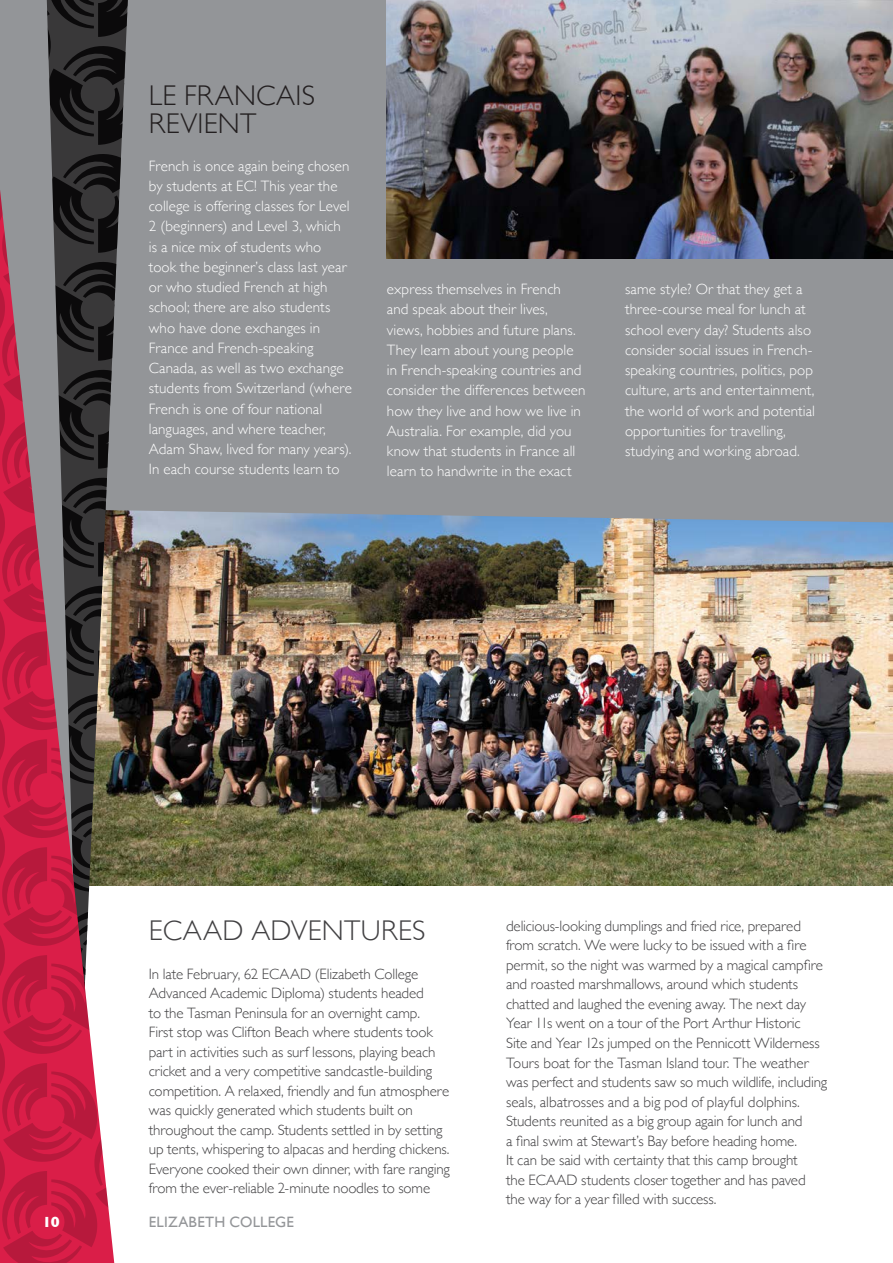
<style>
.page{position:relative;width:893px;height:1263px;background:#fff}
.page>*{position:absolute;margin:0;border:0;box-sizing:border-box;transform-origin:0 0}
.t1{font:300 28.5px/28.5px "Gill Sans";letter-spacing:.01em;color:#231f20}
.t2{font:300 28.5px "Gill Sans";letter-spacing:.005em;color:#414042}
.t3{font:300 15px/19.5px "Gill Sans";letter-spacing:-.01em;color:#414042}
.t4{font:300 15px/20.2px "Gill Sans";letter-spacing:.005em;color:#fff}
.t5{font:15px "Gill Sans";letter-spacing:.015em;color:#939598}
.t6{font:700 15px "Gill Sans";color:#fff}
</style>
<div class="page">
<img style="left:129px;top:522px;width:764px;height:364px">
<div style="left:129px;top:0;width:764px;height:522px;background:#939598"></div>
<img style="left:387px;top:0;width:506px;height:258px">
<svg style="left:0;top:0;width:129px;height:1263px;background:#904d5b"></svg>
<h1 class="t1" style="left:149px;top:80px;width:168px">LE FRANCAIS<br>REVIENT</h1>
<p class="t4" style="left:149px;top:155px;width:205px">French is once again being chosen by students at EC! This year the college is offering classes for Level<br>2 (beginners) and Level 3, which is a nice mix of students who took the beginner’s class last year or who studied French at high school; there are also students who have done exchanges in<br>France and French-speaking<br>Canada, as well as two exchange students from Switzerland (where<br>French is one of four national languages, and where teacher,<br>Adam Shaw, lived for many years).<br>In each course students learn to</p>
<p class="t4" style="left:387px;top:278px;width:200px">express themselves in French and speak about their lives, views, hobbies and future plans.<br>They learn about young people in French-speaking countries and consider the differences between how they live and how we live in<br>Australia. For example, did you know that students in France all learn to handwrite in the exact</p>
<p class="t4" style="left:625px;top:278px;width:191px">same style? Or that they get a three-course meal for lunch at school every day? Students also consider social issues in French&shy;speaking countries, politics, pop culture, arts and entertainment, the world of work and potential opportunities for travelling, studying and working abroad.</p>
<h1 class="t2" style="left:149px;top:908px;width:278px">ECAAD ADVENTURES</h1>
<p class="t3" style="left:149px;top:963px;width:303px">In late February, 62 ECAAD (Elizabeth College Advanced Academic Diploma) students headed<br>to the Tasman Peninsula for an overnight camp.<br>First stop was Clifton Beach where students took part in activities such as surf lessons, playing beach cricket and a very competitive sandcastle-building competition. A relaxed, friendly and fun atmosphere was quickly generated which students built on throughout the camp. Students settled in by setting up tents, whispering to alpacas and herding chickens.<br>Everyone cooked their own dinner, with fare ranging from the ever-reliable 2-minute noodles to some</p>
<p class="t6" style="left:43px;top:1209px;width:19px">10</p>
<p class="t5" style="left:149px;top:1213px;width:147px">ELIZABETH COLLEGE</p>
<p class="t3" style="left:506px;top:916px;width:323px">delicious-looking dumplings and fried rice, prepared from scratch. We were lucky to be issued with a fire permit, so the night was warmed by a magical campfire and roasted marshmallows, around which students chatted and laughed the evening away. The next day Year 11s went on a tour of the Port Arthur Historic<br>Site and Year 12s jumped on the Pennicott Wilderness Tours boat for the Tasman Island tour. The weather was perfect and students saw so much wildlife, including seals, albatrosses and a big pod of playful dolphins.<br>Students reunited as a big group again for lunch and<br>a final swim at Stewart’s Bay before heading home.<br>It can be said with certainty that this camp brought<br>the ECAAD students closer together and has paved the way for a year filled with success.</p>
</div>
